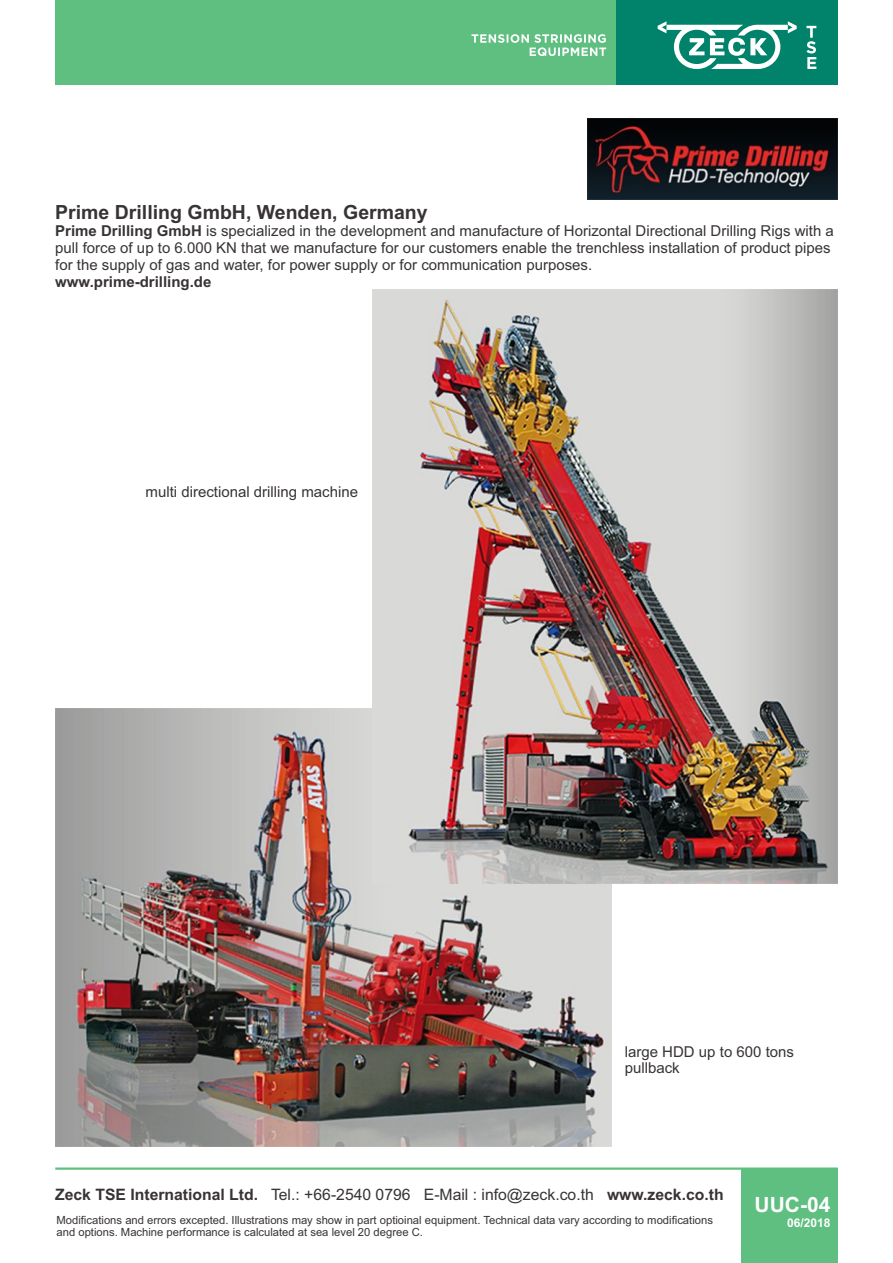
<style>
.page{position:relative;width:893px;height:1263px;background:#fff}
.page>*{position:absolute;margin:0;border:0;box-sizing:border-box;transform-origin:0 0}
.t1{font:700 21px "Arial";color:#fff}
.t2{font:700 19.5px "Arial";color:#383336}
.t3{font:15.75px "Arial";color:#383336}
.t4{font:15px/16.8px "Arial";color:#383336}
.t5{font:700 15px "Arial";color:#383336}
.t6{font:700 12px "Arial";color:#fff}
.t7{font:11.25px/12.6px "Arial";color:#383336}
.s1{font-weight:700}
</style>
<div class="page">
<div style="left:55px;top:0;width:562px;height:85px;background:#5ebf80"></div>
<div style="left:617px;top:0;width:221px;height:85px;background:#00826b"></div>
<svg style="left:471px;top:34px;width:135px;height:22px"></svg>
<svg style="left:806px;top:26px;width:10px;height:43px"></svg>
<svg style="left:658px;top:21px;width:139px;height:48px"></svg>
<hr style="left:55px;top:1167px;width:783px;height:3px;background:#5ebf80">
<div style="left:741px;top:1168px;width:97px;height:95px;background:#5ebf80"></div>
<img style="left:587px;top:118px;width:251px;height:81px">
<img style="left:55px;top:709px;width:556px;height:437px">
<img style="left:372px;top:290px;width:466px;height:593px">
<h2 class="t2" style="left:55px;top:204px;width:374px">Prime Drilling GmbH, Wenden, Germany</h2>
<p class="t4" style="left:55px;top:224px;width:780px"><span class="s1">Prime Drilling GmbH</span> is specialized in the development and manufacture of Horizontal Directional Drilling Rigs with a pull force of up to 6.000 KN that we manufacture for our customers enable the trenchless installation of product pipes for the supply of gas and water, for power supply or for communication purposes.</p>
<p class="t5" style="left:55px;top:276px;width:158px">www.prime-drilling.de</p>
<p class="t4" style="left:145px;top:485px;width:214px">multi directional drilling machine</p>
<p class="t4" style="left:625px;top:1044px;width:171px">large HDD up to 600 tons pullback</p>
<p class="t3" style="left:55px;top:1188px;width:670px"><span class="s1">Zeck TSE International Ltd.</span> Tel.: +66-2540 0796 E-Mail : info@zeck.co.th <span class="s1">www.zeck.co.th</span></p>
<p class="t7" style="left:57px;top:1214px;width:658px">Modifications and errors excepted. Illustrations may show in part optioinal equipment. Technical data vary according to modifications and options. Machine performance is calculated at sea level 20 degree C.</p>
<h1 class="t1" style="left:755px;top:1196px;width:77px">UUC-04</h1>
<p class="t6" style="left:787px;top:1218px;width:45px">06/2018</p>
</div>
